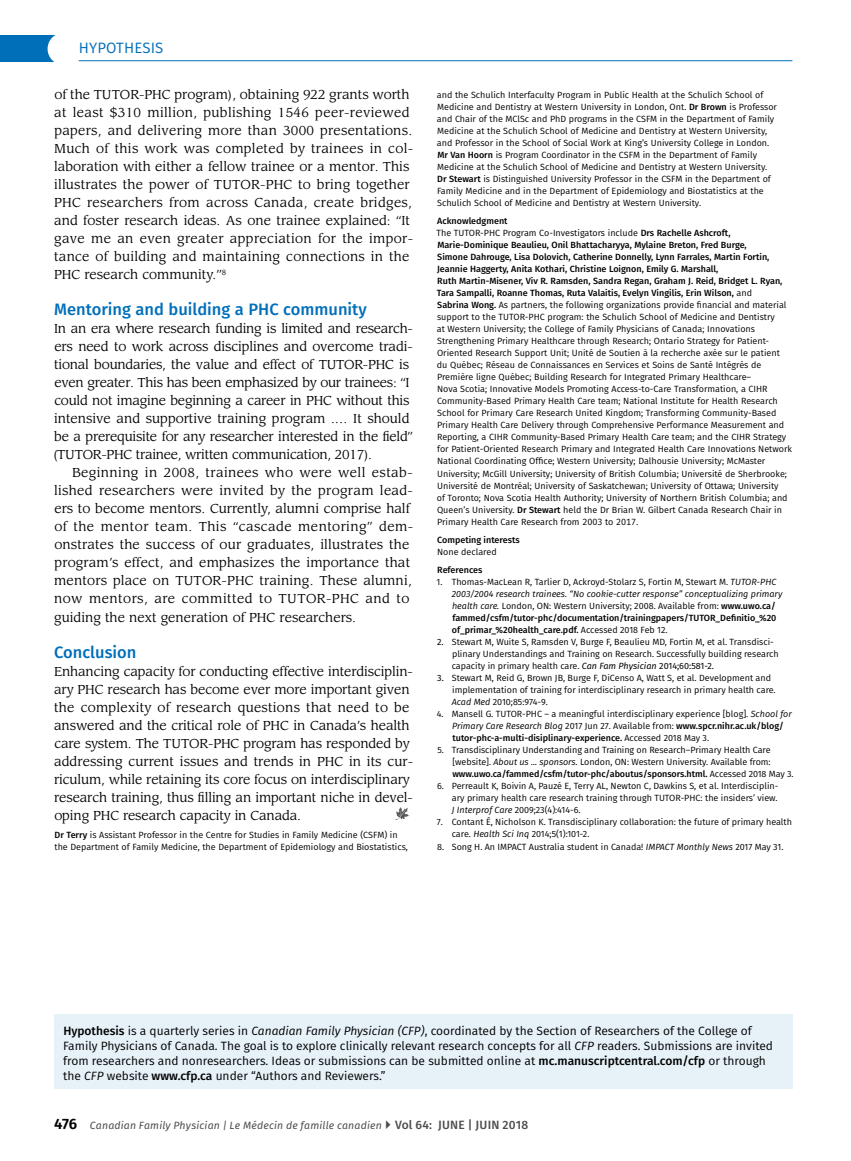
<style>
.page{position:relative;width:851px;height:1161px;background:#fff}
.page>*{position:absolute;margin:0;border:0;box-sizing:border-box;transform-origin:0 0}
.t1{font:500 16.5px "Fira Sans";color:#006fba}
.t2{font:15px "Fira Sans";letter-spacing:.01em;color:#006fba}
.t3{font:12.75px/18px "Leawood Std";color:#000}
.t4{font:12.75px/18px "Leawood Std";letter-spacing:-.02em;color:#000}
.t5{font:12.75px "Leawood Std";letter-spacing:.025em;color:#000}
.t6{font:12px/15px "Fira Sans";color:#000}
.t7{font:italic 10.5px "Fira Sans";letter-spacing:.015em;color:#4d4d4f}
.t8{font:9px/12px "Fira Sans";color:#000}
.t9{font:500 9px "Fira Sans";color:#000}
.s1{font-weight:500}
.s2{font-style:italic}
.s3{font-style:inherit}
.s4{font-weight:600;font-style:normal;font-size:15px;color:#000}
.s5{font-weight:500;font-style:normal;font-size:12px}
</style>
<div class="page">
<div style="left:0;top:35px;width:55px;height:27px;background:#006fba"></div>
<div style="left:48px;top:33px;width:32px;height:32px;background:#fff;border-radius:50%"></div>
<hr style="left:79px;top:60px;width:713px;height:1px;background:#006fba">
<div style="left:54px;top:1015px;width:738px;height:74px;background:#e6f1f8"></div>
<svg style="left:395px;top:807px;width:15px;height:13px"></svg>
<h2 class="t2" style="left:79px;top:36px;width:86px">HYPOTHESIS</h2>
<p class="t3" style="left:54px;top:86px;width:356px">of the TUTOR-PHC program), obtaining 922 grants worth</p>
<p class="t8" style="left:437px;top:88px;width:342px">and the Schulich Interfaculty Program in Public Health at the Schulich School of<br>Medicine and Dentistry at Western University in London, Ont. <span class="s1">Dr Brown</span> is Professor</p>
<p class="t5" style="left:54px;top:105px;width:357px">at least $310 million, publishing 1546 peer-reviewed</p>
<p class="t8" style="left:437px;top:112px;width:339px">and Chair of the MClSc and PhD programs in the CSFM in the Department of Family</p>
<p class="t3" style="left:54px;top:122px;width:360px">papers, and delivering more than 3000 presentations.<br>Much of this work was completed by trainees in col&shy;laboration with either a fellow trainee or a mentor. This illustrates the power of TUTOR-PHC to bring together PHC researchers from across Canada, create bridges, and foster research ideas. As one trainee explained: “It gave me an even greater appreciation for the impor&shy;tance of building and maintaining connections in the PHC research community.”<sup>8</sup></p>
<h4 class="t1" style="left:54px;top:296px;width:314px">Mentoring and building a PHC community</h4>
<p class="t4" style="left:53px;top:320px;width:361px">In an era where research funding is limited and research&shy;ers need to work across disciplines and overcome tradi&shy;tional boundaries, the value and effect of TUTOR-PHC is even greater. This has been emphasized by our trainees: “I could not imagine beginning a career in PHC without this intensive and supportive training program .… It should be a prerequisite for any researcher interested in the feld” (TUTOR-PHC trainee, written communication, 2017).</p>
<p class="t3" style="left:54px;top:464px;width:360px;text-indent:18px">Beginning in 2008, trainees who were well estab&shy;lished researchers were invited by the program lead&shy;ers to become mentors. Currently, alumni comprise half of the mentor team. This “cascade mentoring” dem&shy;onstrates the success of our graduates, illustrates the program’s effect, and emphasizes the importance that mentors place on TUTOR-PHC training. These alumni, now mentors, are committed to TUTOR-PHC and to guiding the next generation of PHC researchers.</p>
<h4 class="t1" style="left:54px;top:639px;width:84px">Conclusion</h4>
<p class="t3" style="left:54px;top:662px;width:360px">Enhancing capacity for conducting effective interdisciplin&shy;ary PHC research has become ever more important given the complexity of research questions that need to be answered and the critical role of PHC in Canada’s health care system. The TUTOR-PHC program has responded by addressing current issues and trends in PHC in its cur&shy;riculum, while retaining its core focus on interdisciplinary research training, thus flling an important niche in devel&shy;oping PHC research capacity in Canada.</p>
<p class="t8" style="left:54px;top:828px;width:355px"><span class="s1">Dr Terry</span> is Assistant Professor in the Centre for Studies in Family Medicine (CSFM) in the Department of Family Medicine, the Department of Epidemiology and Biostatistics,</p>
<p class="t8" style="left:437px;top:124px;width:336px">Medicine at the Schulich School of Medicine and Dentistry at Western University, and Professor in the School of Social Work at King’s University College in London.<br><span class="s1">Mr Van Hoorn</span> is Program Coordinator in the CSFM in the Department of Family Medicine at the Schulich School of Medicine and Dentistry at Western University.<br><span class="s1">Dr Stewart</span> is Distinguished University Professor in the CSFM in the Department of Family Medicine and in the Department of Epidemiology and Biostatistics at the Schulich School of Medicine and Dentistry at Western University.</p>
<p class="t8" style="left:436px;top:214px;width:357px"><span class="s1">Acknowledgment<br></span>The TUTOR-PHC Program Co-Investigators include <span class="s1">Drs Rachelle Ashcroft, Marie-Dominique Beaulieu, Onil Bhattacharyya, Mylaine Breton, Fred Burge,<br>Simone Dahrouge, Lisa Dolovich, Catherine Donnelly, Lynn Farrales, Martin Fortin, Jeannie Haggerty, Anita Kothari, Christine Loignon, Emily G. Marshall,<br>Ruth Martin-Misener, Viv R. Ramsden, Sandra Regan, Graham J. Reid, Bridget L. Ryan, Tara Sampalli, Roanne Thomas, Ruta Valaitis, Evelyn Vingilis, Erin Wilson,</span> and<br><span class="s1">Sabrina Wong.</span> As partners, the following organizations provide fnancial and material support to the TUTOR-PHC program: the Schulich School of Medicine and Dentistry<br>at Western University; the College of Family Physicians of Canada; Innovations Strengthening Primary Healthcare through Research; Ontario Strategy for Patient-Oriented Research Support Unit; Unité de Soutien à la recherche axée sur le patient<br>du Québec; Réseau de Connaissances en Services et Soins de Santé Intégrés de Première ligne Québec; Building Research for Integrated Primary Healthcare–<br>Nova Scotia; Innovative Models Promoting Access-to-Care Transformation, a CIHR Community-Based Primary Health Care team; National Institute for Health Research School for Primary Care Research United Kingdom; Transforming Community-Based Primary Health Care Delivery through Comprehensive Performance Measurement and Reporting, a CIHR Community-Based Primary Health Care team; and the CIHR Strategy for Patient-Oriented Research Primary and Integrated Health Care Innovations Network National Coordinating Offce; Western University; Dalhousie University; McMaster University; McGill University; University of British Columbia; Université de Sherbrooke; Université de Montréal; University of Saskatchewan; University of Ottawa; University<br>of Toronto; Nova Scotia Health Authority; University of Northern British Columbia; and Queen’s University. <span class="s1">Dr Stewart</span> held the Dr Brian W. Gilbert Canada Research Chair in Primary Health Care Research from 2003 to 2017.</p>
<p class="t9" style="left:437px;top:532px;width:84px">Competing interests</p>
<p class="t8" style="left:437px;top:545px;width:61px">None declared</p>
<p class="t9" style="left:437px;top:562px;width:47px">References</p>
<p class="t8" style="left:452px;top:575px;width:332px;text-indent:-15px">1. Thomas-MacLean R, Tarlier D, Ackroyd-Stolarz S, Fortin M, Stewart M. <span class="s2">TUTOR-PHC 2003/2004 research trainees. “No cookie-cutter response” conceptualizing primary health care.</span> London, ON: Western University; 2008. Available from: <span class="s1">www.uwo.ca/ fammed/csfm/tutor-phc/documentation/trainingpapers/TUTOR_Defnitio_%20 of_primar_%20health_care.pdf.</span> Accessed 2018 Feb 12.</p>
<p class="t8" style="left:452px;top:636px;width:328px;text-indent:-15px"><span class="s3">2.</span> Stewart M, Wuite S, Ramsden V, Burge F, Beaulieu MD, Fortin M, et al. Transdisci&shy;plinary Understandings and Training on Research. Successfully building research capacity in primary health care. <span class="s2">Can Fam Physician</span> <span class="s3">2014;60:581-2.</span></p>
<p class="t8" style="left:452px;top:672px;width:325px;text-indent:-15px"><span class="s3">3.</span> Stewart M, Reid G, Brown JB, Burge F, DiCenso A, Watt S, et al. Development and implementation of training for interdisciplinary research in primary health care.<br><span class="s2">Acad Med</span> 2010;85:974-9.</p>
<p class="t8" style="left:452px;top:708px;width:341px;text-indent:-15px">4. Mansell G. TUTOR-PHC – a meaningful interdisciplinary experience [blog]. <span class="s2">School for<br>Primary Care Research Blog</span> 2017 Jun 27. Available from: <span class="s1">www.spcr.nihr.ac.uk/blog/ tutor-phc-a-multi-disiplinary-experience.</span> Accessed 2018 May 3.</p>
<p class="t8" style="left:452px;top:744px;width:343px;text-indent:-15px">5. Transdisciplinary Understanding and Training on Research–Primary Health Care [website]. <span class="s2">About us ... sponsors</span>. London, ON: Western University. Available from: <span class="s1">www.uwo.ca/fammed/csfm/tutor-phc/aboutus/sponsors.html.</span> Accessed 2018 May 3.</p>
<p class="t8" style="left:452px;top:780px;width:328px;text-align:justify;text-indent:-15px">6. Perreault K, Boivin A, Pauzé E, Terry AL, Newton C, Dawkins S, et al. Interdisciplin&shy;ary primary health care research training through TUTOR-PHC: the insiders’ view.<br><span class="s2">J Interprof Care</span> 2009;23(4):414-6.</p>
<p class="t8" style="left:452px;top:816px;width:342px;text-indent:-15px">7. Contant É, Nicholson K. Transdisciplinary collaboration: the future of primary health care. <span class="s2">Health Sci Inq</span> 2014;5(1):101-2.</p>
<p class="t8" style="left:437px;top:840px;width:348px">8. Song H. An IMPACT Australia student in Canada! <span class="s2">IMPACT Monthly News</span> 2017 May 31.</p>
<p class="t6" style="left:63px;top:1023px;width:711px"><span class="s1">Hypothesis</span> is a quarterly series in <span class="s2">Canadian Family Physician (CFP)</span>, coordinated by the Section of Researchers of the College of Family Physicians of Canada. The goal is to explore clinically relevant research concepts for all <span class="s2">CFP</span> readers. Submissions are invited from researchers and nonresearchers. Ideas or submissions can be submitted online at <span class="s1">mc.manuscriptcentral.com/cfp</span> or through the <span class="s2">CFP</span> website <span class="s1">www.cfp.ca</span> under “Authors and Reviewers.”</p>
<p class="t7" style="left:54px;top:1117px;width:475px"><span class="s4">476</span> Canadian Family Physician | Le Médecin de famille canadien <span class="s5">Vol 64: JUNE | JUIN 2018</span></p>
</div>
